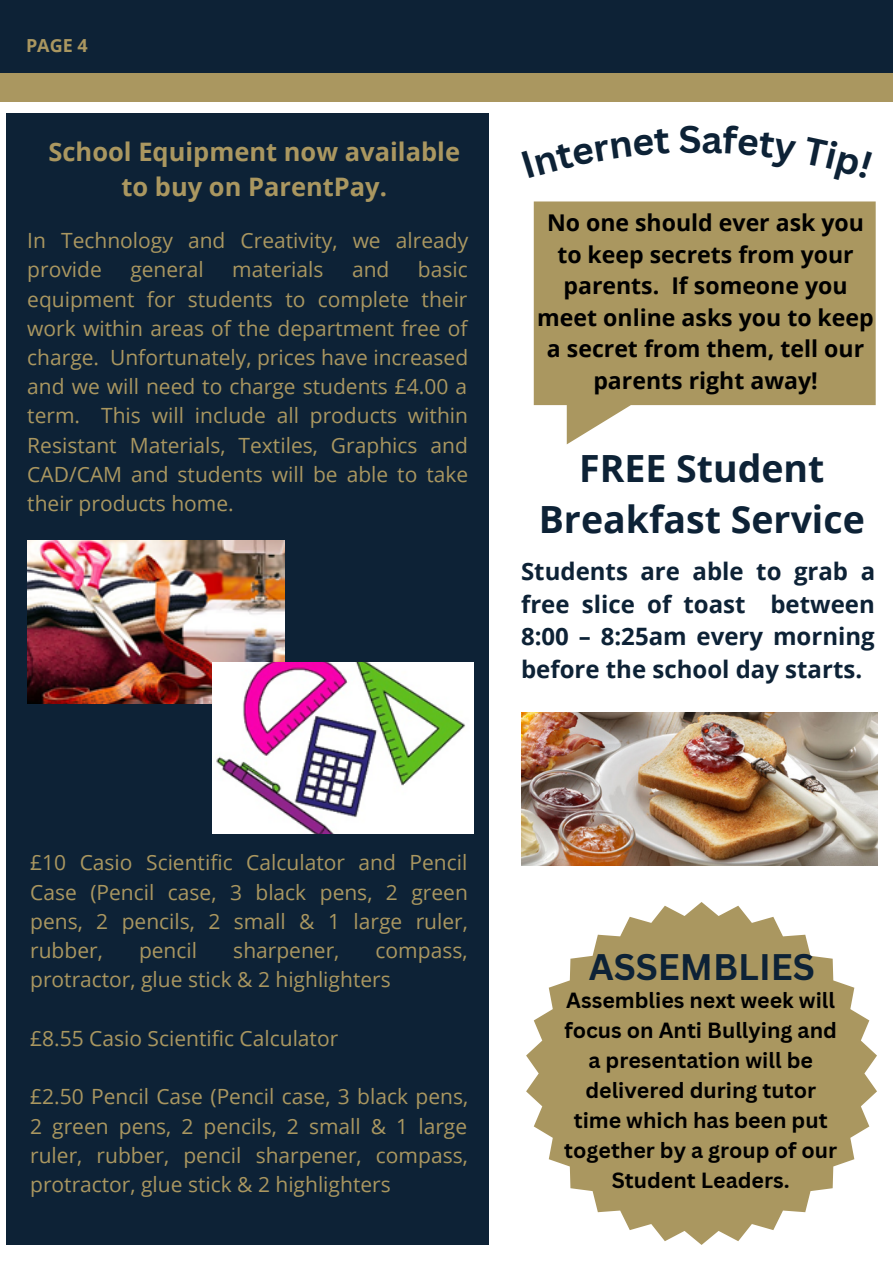
<style>
.page{position:relative;width:893px;height:1264px;background:#fff}
.page>*{position:absolute;margin:0;border:0;box-sizing:border-box;transform-origin:0 0}
.t1{font:700 37.5px/51.8px "Open Sans";color:#0d2236;text-align:center}
.t2{font:700 36px "Canva Sans";color:#0d2236}
.t3{font:700 25.5px/34.8px "Open Sans";color:#aa9760;text-align:center}
.t4{font:700 24px/32.5px "Open Sans";color:#0d2236;text-align:justify}
.t5{font:700 23.1px/31.5px "Open Sans";color:#000;text-align:center}
.t6{font:700 21.3px/29.8px "Canva Sans";color:#000;text-align:center}
.t7{font:21px/29.2px "Open Sans";color:#aa9760;text-align:justify}
.t8{font:700 18px "Open Sans";color:#aa9760}
</style>
<div class="page">
<div style="left:0;top:0;width:892px;height:1262px;background:#0d2236"></div>
<div style="left:0;top:87px;width:892px;height:1175px;background:#fff"></div>
<div style="left:0;top:73px;width:892px;height:28px;background:#aa9760"></div>
<div style="left:7px;top:114px;width:481px;height:1130px;background:#0d2236"></div>
<img style="left:27px;top:541px;width:258px;height:162px">
<img style="left:213px;top:662px;width:260px;height:171px">
<svg style="left:533px;top:201px;width:342px;height:243px;fill:#aa9760"></svg>
<svg style="left:526px;top:902px;width:350px;height:342px;fill:#aa9760"></svg>
<img style="left:521px;top:712px;width:356px;height:153px">
<p class="t8" style="left:26px;top:32px;width:63px">PAGE 4</p>
<p class="t3" style="left:48px;top:134px;width:413px">School Equipment now available to buy on ParentPay.</p>
<p class="t7" style="left:27px;top:225px;width:442px">In Technology and Creativity, we already provide</p>
<p class="t7" style="left:27px;top:254px;width:442px;text-indent:390px">basic equipment for students to complete their work within areas of the department free of charge. Unfortunately, prices have increased and we will need to charge students £4.00 a term. This will include all products within Resistant Materials, Textiles, Graphics and CAD/CAM and students will be able to take their products home.</p>
<p class="t7" style="left:130px;top:254px;width:75px">general</p>
<p class="t7" style="left:232px;top:254px;width:93px">materials</p>
<p class="t7" style="left:352px;top:254px;width:39px">and</p>
<p class="t5" style="left:537px;top:206px;width:338px">No one should ever ask you to keep secrets from your parents. If someone you meet online asks you to keep a secret from them, tell our parents right away!</p>
<h1 class="t1" style="left:538px;top:441px;width:327px">FREE Student<br>Breakfast Service</h1>
<p class="t4" style="left:521px;top:554px;width:355px">Students are able to grab a free slice of toast between 8:00 – 8:25am every morning before the school day starts.</p>
<p class="t7" style="left:30px;top:847px;width:439px">£10 Casio Scientific Calculator and Pencil Case (Pencil case, 3 black pens, 2 green pens, 2 pencils, 2 small &amp; 1 large ruler, rubber,</p>
<p class="t7" style="left:139px;top:935px;width:60px">pencil</p>
<p class="t7" style="left:233px;top:935px;width:108px">sharpener,</p>
<p class="t7" style="left:30px;top:935px;width:439px;text-indent:345px">compass, protractor, glue stick &amp; 2 highlighters</p>
<p class="t7" style="left:30px;top:1022px;width:309px">£8.55 Casio Scientific Calculator</p>
<p class="t7" style="left:30px;top:1081px;width:439px">£2.50 Pencil Case (Pencil case, 3 black pens, 2 green pens, 2 pencils, 2 small &amp; 1 large ruler, rubber, pencil sharpener, compass, protractor, glue stick &amp; 2 highlighters</p>
<h2 class="t2" style="left:588px;top:941px;width:228px">ASSEMBLIES</h2>
<p class="t6" style="left:564px;top:984px;width:274px">Assemblies next week will focus on Anti Bullying and a presentation will be delivered during tutor time which has been put together by a group of our<br>Student Leaders.</p>
</div>
